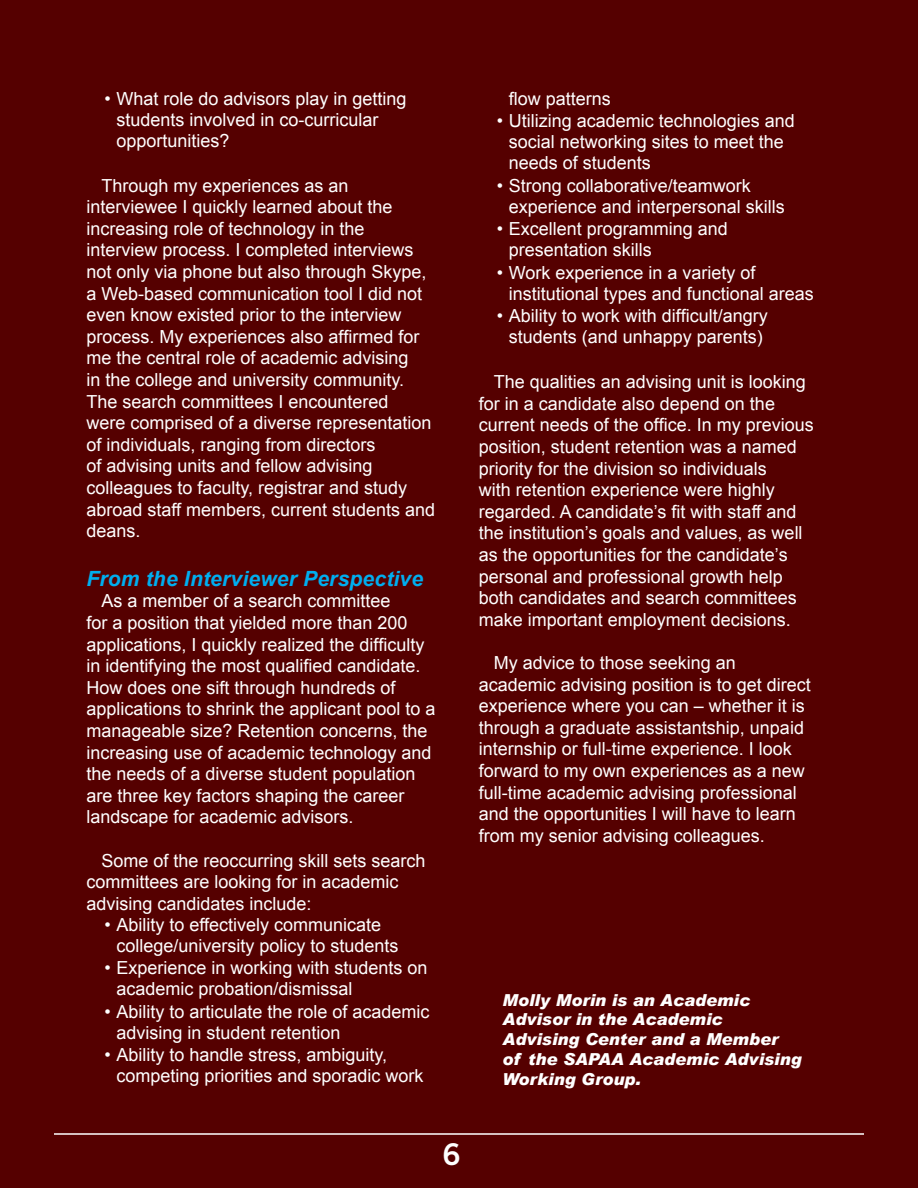
<style>
.page{position:relative;width:918px;height:1188px;background:#500}
.page>*{position:absolute;margin:0;border:0;box-sizing:border-box;transform-origin:0 0}
.t1{font:30px "Trade Gothic LT Std Bd 2";color:#fff}
.t2{font:italic 700 21px "Arial";letter-spacing:.01em;color:#00aeef}
.t3{font:18px/21.6px "Arial";color:#fff}
.t4{font:italic 900 16.5px/19.8px "Arial";color:#fff}
</style>
<div class="page">
<hr style="left:54px;top:1133px;width:810px;height:2px;background:#fff">
<p class="t3" style="left:116px;top:88px;width:292px;line-height:21px;text-indent:-12px">• What role do advisors play in getting students involved in co-curricular opportunities?</p>
<p class="t3" style="left:86px;top:175px;width:350px;text-indent:15px">Through my experiences as an interviewee I quickly learned about the increasing role of technology in the interview process. I completed interviews not only via phone but also through Skype, a Web-based communication tool I did not even know existed prior to the interview process. My experiences also affirmed for me the central role of academic advising<br>in the college and university community.<br>The search committees I encountered<br>were comprised of a diverse representation of individuals, ranging from directors<br>of advising units and fellow advising colleagues to faculty, registrar and study abroad staff members, current students and deans.</p>
<p class="t2" style="left:86px;top:565px;width:338px">From the Interviewer Perspective</p>
<p class="t3" style="left:86px;top:590px;width:351px;text-indent:15px">As a member of a search committee<br>for a position that yielded more than 200 applications, I quickly realized the difficulty in identifying the most qualified candidate.<br>How does one sift through hundreds of applications to shrink the applicant pool to a manageable size? Retention concerns, the increasing use of academic technology and the needs of a diverse student population are three key factors shaping the career landscape for academic advisors.</p>
<p class="t3" style="left:86px;top:850px;width:341px;text-indent:15px">Some of the reoccurring skill sets search committees are looking for in academic advising candidates include:</p>
<p class="t3" style="left:116px;top:914px;width:284px;line-height:21px;text-indent:-12px">• Ability to effectively communicate college/university policy to students</p>
<p class="t3" style="left:116px;top:958px;width:313px;line-height:21px;text-indent:-12px">• Experience in working with students on academic probation/dismissal</p>
<p class="t3" style="left:116px;top:1001px;width:315px;line-height:21px;text-indent:-12px">• Ability to articulate the role of academic advising in student retention</p>
<p class="t3" style="left:116px;top:1045px;width:309px;line-height:21px;text-indent:-12px">• Ability to handle stress, ambiguity, competing priorities and sporadic work</p>
<p class="t3" style="left:509px;top:88px;width:104px">flow patterns</p>
<p class="t3" style="left:509px;top:111px;width:288px;line-height:21px;text-indent:-12px">• Utilizing academic technologies and social networking sites to meet the needs of students</p>
<p class="t3" style="left:509px;top:175px;width:278px;line-height:21px;text-indent:-12px">• Strong collaborative/teamwork experience and interpersonal skills</p>
<p class="t3" style="left:509px;top:219px;width:221px;line-height:21px;text-indent:-12px">• Excellent programming and presentation skills</p>
<p class="t3" style="left:509px;top:262px;width:307px;line-height:21px;text-indent:-12px">• Work experience in a variety of institutional types and functional areas</p>
<p class="t3" style="left:497px;top:306px;width:273px;line-height:21px;text-align:center">• Ability to work with difficult/angry students (and unhappy parents)</p>
<p class="t3" style="left:479px;top:371px;width:337px;text-indent:15px">The qualities an advising unit is looking for in a candidate also depend on the current needs of the office. In my previous position, student retention was a named priority for the division so individuals<br>with retention experience were highly regarded. A candidate’s fit with staff and the institution’s goals and values, as well as the opportunities for the candidate’s personal and professional growth help both candidates and search committees make important employment decisions.</p>
<p class="t3" style="left:479px;top:652px;width:334px;text-indent:15px">My advice to those seeking an academic advising position is to get direct experience where you can – whether it is through a graduate assistantship, unpaid internship or full-time experience. I look forward to my own experiences as a new full-time academic advising professional and the opportunities I will have to learn from my senior advising colleagues.</p>
<p class="t4" style="left:502px;top:989px;width:301px">Molly Morin is an Academic<br>Advisor in the Academic<br>Advising Center and a Member<br>of the SAPAA Academic Advising<br>Working Group.</p>
<h1 class="t1" style="left:442px;top:1135px;width:20px">6</h1>
</div>
